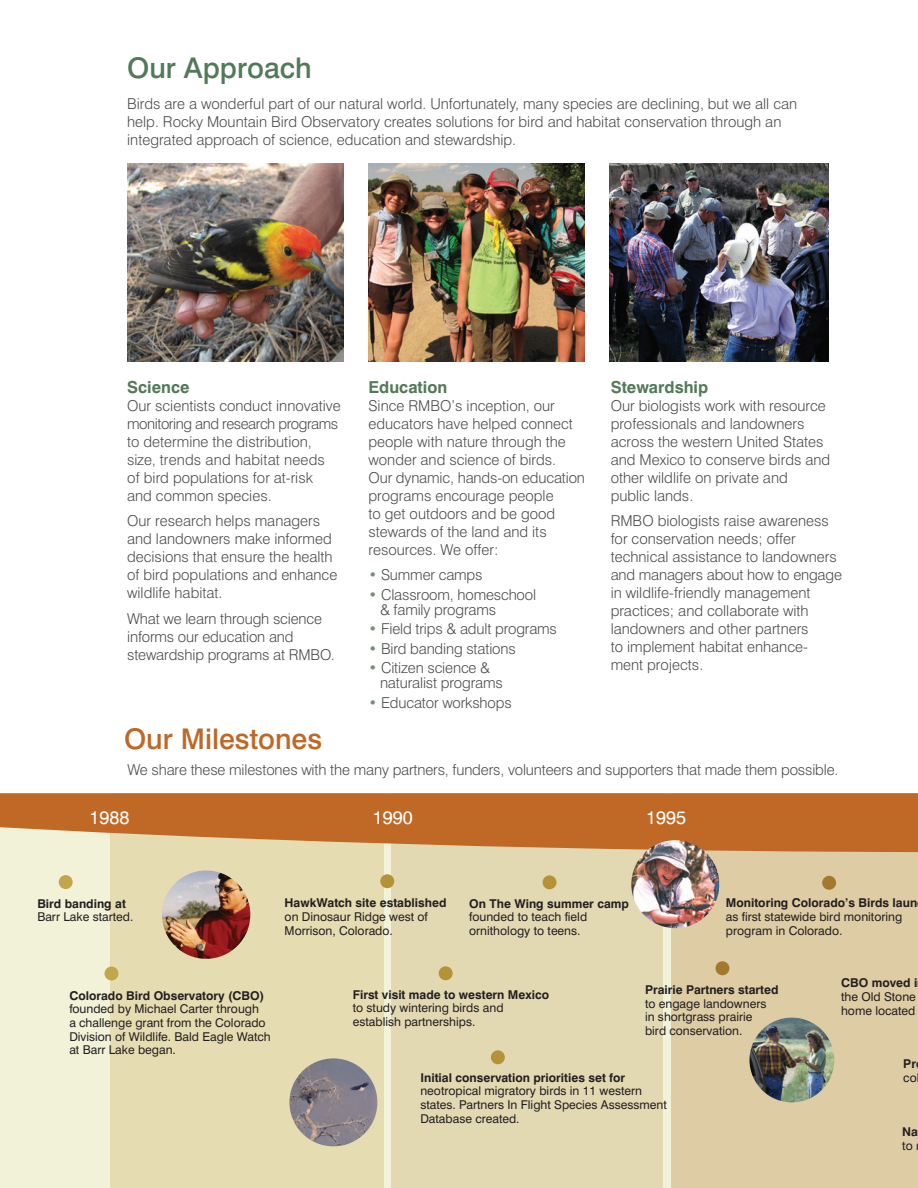
<style>
.page{position:relative;width:918px;height:1188px;background:#fff}
.page>*{position:absolute;margin:0;border:0;box-sizing:border-box;transform-origin:0 0}
.t1{font:500 28.5px "Swiss 721 BT";color:#be6827}
.t2{font:500 28.5px "Swiss 721 BT";color:#527958}
.t3{font:18.15px "Swiss 721 BT";color:#fff}
.t4{font:700 16.5px "Swiss 721 BT";color:#527958}
.t5{font:300 15px/18px "Swiss 721 BT";color:#4b4c4d}
.t6{font:12.15px/13.6px "Swiss 721 BT";color:#231f20}
.t7{font:700 12.15px/13.6px "Swiss 721 BT";color:#231f20}
.s1{color:#769076}
.s2{font-weight:700}
.s3{font-weight:400}
</style>
<div class="page">
<div style="left:0;top:798px;width:918px;height:390px;background:#f2f2d9"></div>
<div style="left:110px;top:798px;width:273px;height:390px;background:#e6dcb1"></div>
<div style="left:391px;top:793px;width:272px;height:395px;background:#e2d9b3"></div>
<div style="left:671px;top:798px;width:247px;height:390px;background:#ddcca4"></div>
<svg style="left:0;top:793px;width:918px;height:59px;background:#c57a3c"></svg>
<div style="left:105px;top:967px;width:13px;height:14px;background:#c1a749;border-radius:50%"></div>
<div style="left:380px;top:874px;width:14px;height:14px;background:#b49237;border-radius:50%"></div>
<div style="left:715px;top:961px;width:14px;height:14px;background:#a5782f;border-radius:50%"></div>
<div style="left:822px;top:876px;width:14px;height:14px;background:#a5782f;border-radius:50%"></div>
<div style="left:439px;top:966px;width:14px;height:14px;background:#b49237;border-radius:50%"></div>
<div style="left:491px;top:1050px;width:14px;height:14px;background:#b49237;border-radius:50%"></div>
<div style="left:543px;top:875px;width:14px;height:14px;background:#b49237;border-radius:50%"></div>
<div style="left:59px;top:875px;width:14px;height:14px;background:#c1a749;border-radius:50%"></div>
<img style="left:162px;top:870px;width:88px;height:89px;border-radius:44px">
<img style="left:289px;top:1058px;width:88px;height:88px;border-radius:44px">
<img style="left:631px;top:840px;width:88px;height:88px;border-radius:43px">
<img style="left:750px;top:1018px;width:84px;height:84px;border-radius:42px">
<img style="left:369px;top:163px;width:215px;height:199px">
<img style="left:127px;top:163px;width:216px;height:199px">
<img style="left:610px;top:163px;width:219px;height:199px">
<p class="t2" style="left:127px;top:51px;width:186px">Our Approach</p>
<p class="t5" style="left:127px;top:94px;width:672px">Birds are a wonderful part of our natural world. Unfortunately, many species are declining, but we all can help. Rocky Mountain Bird Observatory creates solutions for bird and habitat conservation through an integrated approach of science, education and stewardship.</p>
<p class="t4" style="left:127px;top:377px;width:64px">Science</p>
<p class="t5" style="left:127px;top:397px;width:215px">Our scientists conduct innovative monitoring and research programs to determine the distribution, size, trends and habitat needs of bird populations for at-risk and common species.</p>
<p class="t5" style="left:127px;top:512px;width:212px">Our research helps managers and landowners make informed decisions that ensure the health of bird populations and enhance wildlife habitat.</p>
<p class="t5" style="left:127px;top:610px;width:209px">What we learn through science informs our education and stewardship programs at RMBO.</p>
<p class="t4" style="left:369px;top:377px;width:80px">Education</p>
<p class="t5" style="left:369px;top:397px;width:218px">Since RMBO’s inception, our educators have helped connect people with nature through the wonder and science of birds.<br>Our dynamic, hands-on education programs encourage people<br>to get outdoors and be good stewards of the land and its resources. We offer:</p>
<p class="t5" style="left:369px;top:566px;width:116px"><span class="s1">•</span> Summer camps</p>
<p class="t5" style="left:380px;top:587px;width:158px;line-height:15px;text-indent:-12px"><span class="s1">•</span> Classroom, homeschool &amp; family programs</p>
<p class="t5" style="left:369px;top:620px;width:190px"><span class="s1">•</span> Field trips &amp; adult programs</p>
<p class="t5" style="left:369px;top:640px;width:149px"><span class="s1">•</span> Bird banding stations</p>
<p class="t5" style="left:369px;top:659px;width:123px"><span class="s1">•</span> Citizen science &amp;</p>
<p class="t5" style="left:380px;top:674px;width:124px">naturalist programs</p>
<p class="t5" style="left:369px;top:694px;width:145px"><span class="s1">•</span> Educator workshops</p>
<p class="t4" style="left:611px;top:377px;width:99px">Stewardship</p>
<p class="t5" style="left:611px;top:397px;width:221px">Our biologists work with resource professionals and landowners across the western United States and Mexico to conserve birds and other wildlife on private and public lands.</p>
<p class="t5" style="left:611px;top:512px;width:233px">RMBO biologists raise awareness for conservation needs; offer technical assistance to landowners and managers about how to engage in wildlife-friendly management practices; and collaborate with landowners and other partners<br>to implement habitat enhance&shy;ment projects.</p>
<p class="t1" style="left:124px;top:721px;width:200px">Our Milestones</p>
<p class="t5" style="left:127px;top:760px;width:713px">We share these milestones with the many partners, funders, volunteers and supporters that made them possible.</p>
<p class="t3" style="left:90px;top:807px;width:42px">1988</p>
<p class="t3" style="left:373px;top:807px;width:42px">1990</p>
<p class="t3" style="left:646px;top:807px;width:42px">1995</p>
<p class="t6" style="left:37px;top:897px;width:98px"><span class="s2">Bird banding at<br></span>Barr Lake started.</p>
<p class="t6" style="left:285px;top:896px;width:163px"><span class="s2">HawkWatch site established </span>on Dinosaur Ridge west of<br>Morrison, Colorado.</p>
<p class="t6" style="left:469px;top:896px;width:161px"><span class="s2">On The Wing summer camp </span>founded to teach field ornithology to teens.</p>
<p class="t6" style="left:726px;top:896px;width:193px"><span class="s2">Monitoring Colorado’s Birds laun </span>as first statewide bird monitoring program in Colorado.</p>
<p class="t6" style="left:69px;top:988px;width:203px"><span class="s2">Colorado Bird Observatory (CBO) </span>founded by Michael Carter through<br>a challenge grant from the Colorado<br>Division of Wildlife. Bald Eagle Watch at Barr Lake began.</p>
<p class="t6" style="left:353px;top:987px;width:198px"><span class="s2">First visit made to western Mexico </span>to study wintering birds and establish partnerships.</p>
<p class="t6" style="left:645px;top:983px;width:135px"><span class="s2">Prairie Partners started </span>to engage landowners in shortgrass prairie<br>bird conservation.</p>
<p class="t6" style="left:420px;top:1070px;width:248px"><span class="s2">Initial conservation priorities set for </span>neotropical migratory birds in 11 western states. Partners In Flight Species Assessment Database created.</p>
<p class="t6" style="left:841px;top:976px;width:78px;text-align:justify"><span class="s2">CBO moved i </span>the Old Stone home located</p>
<p class="t7" style="left:903px;top:1057px;width:15px">Pr <span class="s3">co</span></p>
<p class="t7" style="left:902px;top:1125px;width:17px">Na <span class="s3">to</span></p>
</div>
